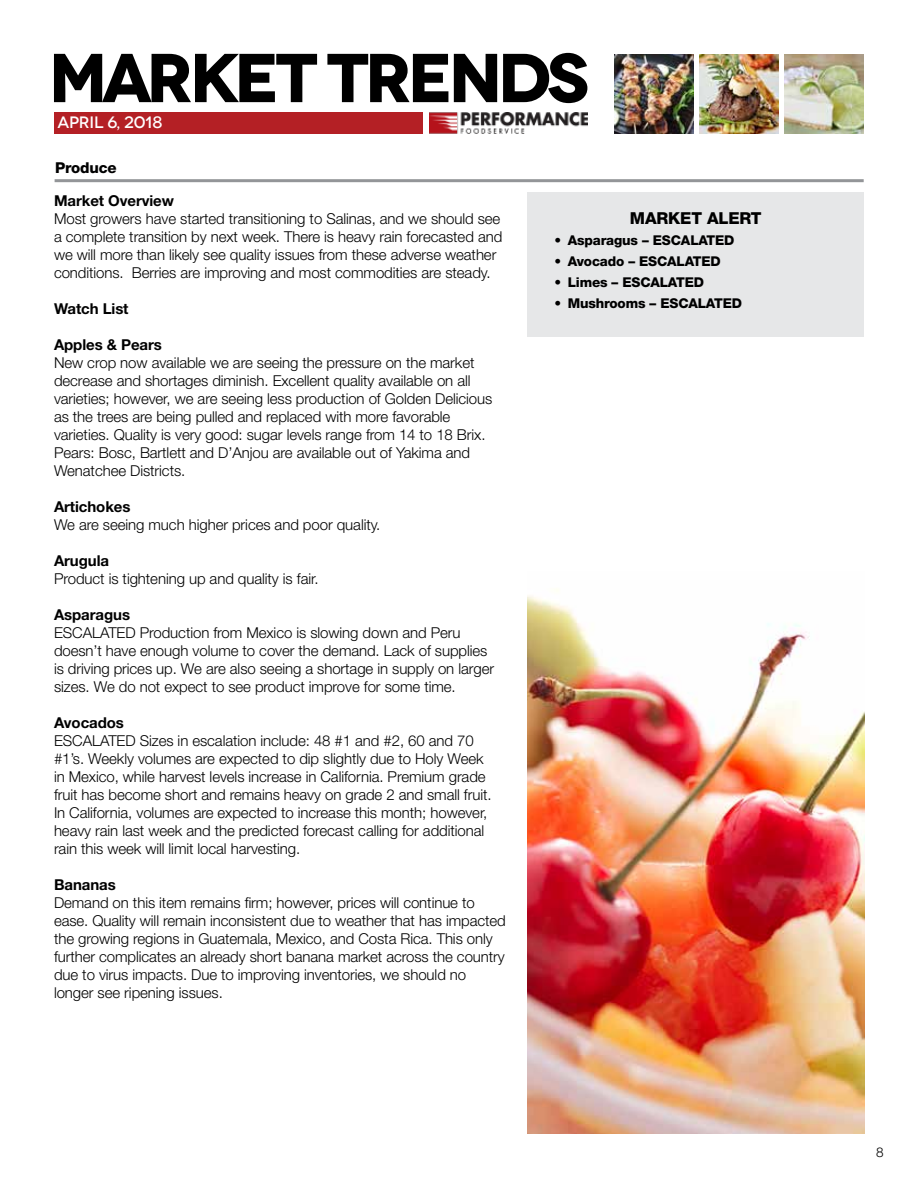
<style>
.page{position:relative;width:918px;height:1188px;background:#fff}
.page>*{position:absolute;margin:0;border:0;box-sizing:border-box;transform-origin:0 0}
.t1{font:700 69px "Novecentowide";letter-spacing:-.07em;color:#000}
.t2{font:500 16.5px "Novecentowide";letter-spacing:-.01em;color:#fff}
.t3{font:800 16.5px "Helvetica Neue LT Std";letter-spacing:-.01em;color:#000}
.t4{font:300 15px/18px "Helvetica Neue LT Std";letter-spacing:-.005em;color:#000}
.t5{font:700 15px "Helvetica Neue LT Std";letter-spacing:-.005em;color:#000}
.t6{font:800 15px "Helvetica Neue LT Std";letter-spacing:-.01em;color:#000}
.t7{font:800 13.5px "Helvetica Neue LT Std";letter-spacing:-.01em;color:#000}
.t8{font:300 13.5px "Helvetica Neue LT Std";color:#000}
.s1{font-weight:100;font-stretch:condensed}
</style>
<div class="page">
<div style="left:55px;top:112px;width:368px;height:21px;background:#b42025"></div>
<img style="left:430px;top:112px;width:158px;height:21px">
<img style="left:614px;top:54px;width:80px;height:79px">
<img style="left:785px;top:54px;width:79px;height:79px">
<img style="left:699px;top:54px;width:80px;height:79px">
<img style="left:527px;top:589px;width:337px;height:545px">
<div style="left:528px;top:192px;width:336px;height:145px;background:#e6e7e8"></div>
<hr style="left:55px;top:179px;width:809px;height:3px;background:#939598">
<h1 class="t1" style="left:49px;top:35px;width:542px">MARKET TRENDS</h1>
<p class="t2" style="left:58px;top:113px;width:106px">April 6, 2018</p>
<p class="t6" style="left:55px;top:158px;width:63px">Produce</p>
<p class="t5" style="left:54px;top:191px;width:122px">Market Overview</p>
<p class="t4" style="left:54px;top:209px;width:450px">Most growers have started transitioning to Salinas, and we should see a complete transition by next week. There is heavy rain forecasted and we will more than likely see quality issues from these adverse weather conditions. Berries are improving and most commodities are steady.</p>
<p class="t5" style="left:54px;top:299px;width:76px">Watch List</p>
<p class="t5" style="left:54px;top:335px;width:109px">Apples &amp; Pears</p>
<p class="t4" style="left:54px;top:353px;width:440px">New crop now available we are seeing the pressure on the market decrease and shortages diminish. Excellent quality available on all varieties; however, we are seeing less production of Golden Delicious as the trees are being pulled and replaced with more favorable varieties. Quality is very good: sugar levels range from 14 to 18 Brix.<br>Pears: Bosc, Bartlett and D’Anjou are available out of Yakima and Wenatchee Districts.</p>
<p class="t5" style="left:54px;top:497px;width:78px">Artichokes</p>
<p class="t4" style="left:54px;top:515px;width:328px">We are seeing much higher prices and poor quality.</p>
<p class="t5" style="left:54px;top:551px;width:57px">Arugula</p>
<p class="t4" style="left:54px;top:569px;width:266px">Product is tightening up and quality is fair.</p>
<p class="t5" style="left:54px;top:605px;width:78px">Asparagus</p>
<p class="t4" style="left:54px;top:623px;width:442px">ESCALATED Production from Mexico is slowing down and Peru doesn’t have enough volume to cover the demand. Lack of supplies is driving prices up. We are also seeing a shortage in supply on larger sizes. We do not expect to see product improve for some time.</p>
<p class="t5" style="left:54px;top:713px;width:72px">Avocados</p>
<p class="t4" style="left:54px;top:731px;width:439px">ESCALATED Sizes in escalation include: 48 #1 and #2, 60 and 70 #1’s. Weekly volumes are expected to dip slightly due to Holy Week in Mexico, while harvest levels increase in California. Premium grade fruit has become short and remains heavy on grade 2 and small fruit.<br>In California, volumes are expected to increase this month; however, heavy rain last week and the predicted forecast calling for additional rain this week will limit local harvesting.</p>
<p class="t5" style="left:54px;top:875px;width:63px">Bananas</p>
<p class="t4" style="left:54px;top:893px;width:453px">Demand on this item remains firm; however, prices will continue to ease. Quality will remain inconsistent due to weather that has impacted the growing regions in Guatemala, Mexico, and Costa Rica. This only further complicates an already short banana market across the country due to virus impacts. Due to improving inventories, we should no longer see ripening issues.</p>
<p class="t3" style="left:630px;top:208px;width:133px">MARKET ALERT</p>
<p class="t7" style="left:554px;top:232px;width:182px"><span class="s1">•</span> Asparagus – ESCALATED</p>
<p class="t7" style="left:554px;top:253px;width:168px"><span class="s1">•</span> Avocado – ESCALATED</p>
<p class="t7" style="left:554px;top:274px;width:151px"><span class="s1">•</span> Limes – ESCALATED</p>
<p class="t7" style="left:554px;top:295px;width:189px"><span class="s1">•</span> Mushrooms – ESCALATED</p>
<p class="t8" style="left:876px;top:1144px;width:9px">8</p>
</div>
